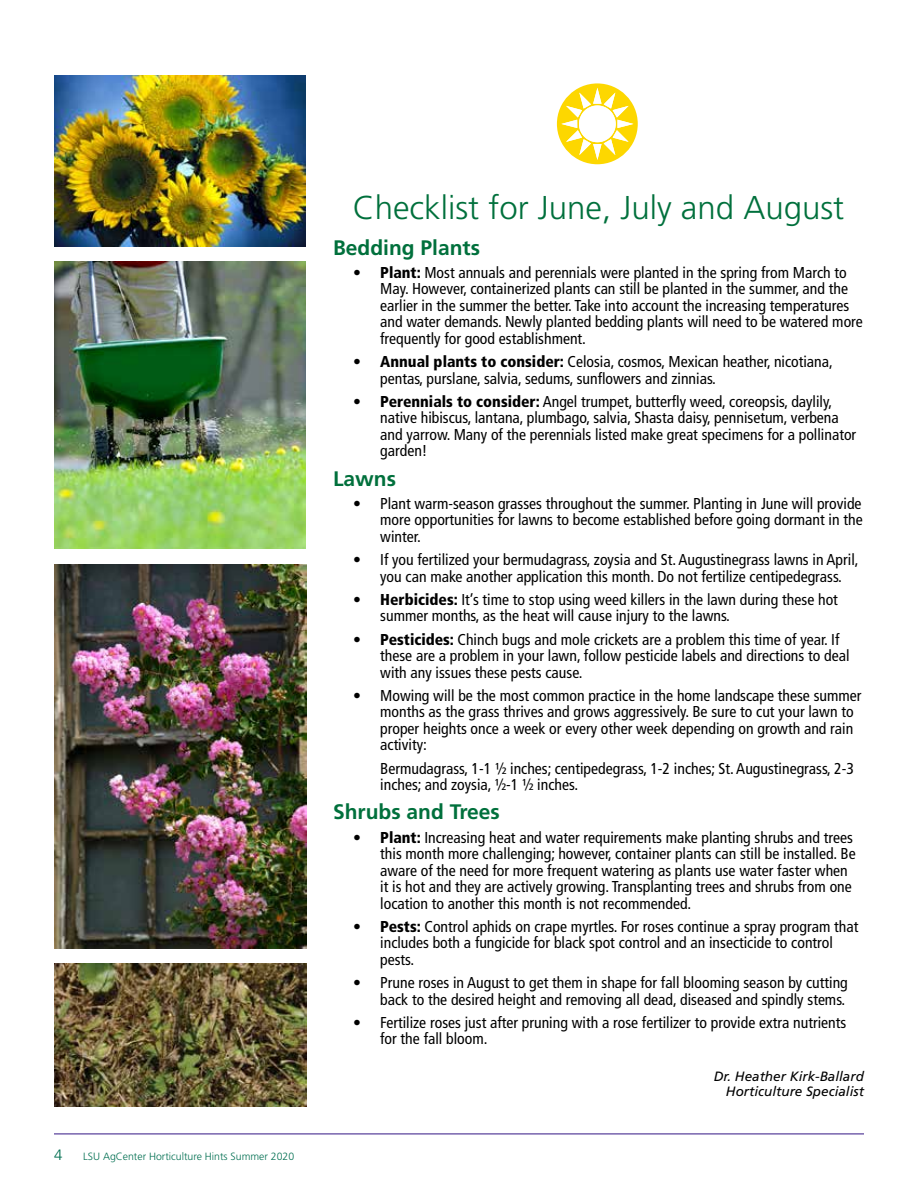
<style>
.page{position:relative;width:918px;height:1188px;background:#fff}
.page>*{position:absolute;margin:0;border:0;box-sizing:border-box;transform-origin:0 0}
.Headings_H1{font:300 33px "Frutiger LT Std";color:#00703c}
.Subhead_H2{font:700 21px "Frutiger LT Std";color:#00703c}
.Subhead_H2-2{font:condensed 15.75px/16.5px "Frutiger LT Std";color:#000}
.t1{font:300 15px "Frutiger LT Std";color:#006f51}
.author_name_P{font:italic 13.5px "Frutiger LT Std";color:#000}
.t2{font:300 10.5px "Frutiger LT Std";color:#006f51}
.s1{font-weight:900}
</style>
<div class="page">
<hr style="left:54px;top:1133px;width:810px;height:1px;background:#492f92">
<div style="left:557px;top:83px;width:81px;height:81px;background:#fdd700;border-radius:50%"></div>
<svg style="left:561px;top:88px;width:72px;height:72px"></svg>
<img style="left:54px;top:75px;width:251px;height:171px">
<img style="left:54px;top:262px;width:252px;height:287px">
<img style="left:54px;top:565px;width:253px;height:383px">
<img style="left:54px;top:963px;width:253px;height:144px">
<p class="t1" style="left:54px;top:1147px;width:10px">4</p>
<p class="t2" style="left:83px;top:1151px;width:213px">LSU AgCenter Horticulture Hints Summer 2020</p>
<h1 class="Headings_H1" style="left:353px;top:188px;width:493px">Checklist for June, July and August</h1>
<h2 class="Subhead_H2" style="left:333px;top:235px;width:149px">Bedding Plants</h2>
<h2 class="Subhead_H2-2" style="left:380px;top:264px;width:484px;text-indent:-27px"><span class="s1">• Plant:</span> Most annuals and perennials were planted in the spring from March to May. However, containerized plants can still be planted in the summer, and the earlier in the summer the better. Take into account the increasing temperatures and water demands. Newly planted bedding plants will need to be watered more frequently for good establishment.</h2>
<h2 class="Subhead_H2-2" style="left:380px;top:353px;width:454px;text-indent:-27px"><span class="s1">• Annual plants to consider:</span> Celosia, cosmos, Mexican heather, nicotiana, pentas, purslane, salvia, sedums, sunflowers and zinnias.</h2>
<h2 class="Subhead_H2-2" style="left:380px;top:393px;width:478px;text-indent:-27px"><span class="s1">• Perennials to consider:</span> Angel trumpet, butterfly weed, coreopsis, daylily, native hibiscus, lantana, plumbago, salvia, Shasta daisy, pennisetum, verbena and yarrow. Many of the perennials listed make great specimens for a pollinator garden!</h2>
<h2 class="Subhead_H2" style="left:333px;top:466px;width:64px">Lawns</h2>
<h2 class="Subhead_H2-2" style="left:380px;top:495px;width:484px;text-align:justify;text-indent:-27px">• Plant warm-season grasses throughout the summer. Planting in June will provide more opportunities for lawns to become established before going dormant in the winter.</h2>
<h2 class="Subhead_H2-2" style="left:380px;top:551px;width:480px;text-indent:-27px">• If you fertilized your bermudagrass, zoysia and St. Augustinegrass lawns in April, you can make another application this month. Do not fertilize centipedegrass.</h2>
<h2 class="Subhead_H2-2" style="left:380px;top:591px;width:459px;text-indent:-27px"><span class="s1">• Herbicides:</span> It’s time to stop using weed killers in the lawn during these hot summer months, as the heat will cause injury to the lawns.</h2>
<h2 class="Subhead_H2-2" style="left:380px;top:631px;width:471px;text-indent:-27px"><span class="s1">• Pesticides:</span> Chinch bugs and mole crickets are a problem this time of year. If these are a problem in your lawn, follow pesticide labels and directions to deal with any issues these pests cause.</h2>
<h2 class="Subhead_H2-2" style="left:380px;top:687px;width:483px;text-indent:-27px">• Mowing will be the most common practice in the home landscape these summer months as the grass thrives and grows aggressively. Be sure to cut your lawn to proper heights once a week or every other week depending on growth and rain activity:</h2>
<h2 class="Subhead_H2-2" style="left:380px;top:760px;width:475px">Bermudagrass, 1-1 ½ inches; centipedegrass, 1-2 inches; St. Augustinegrass, 2-3 inches; and zoysia, ½-1 ½ inches.</h2>
<h2 class="Subhead_H2" style="left:333px;top:800px;width:168px">Shrubs and Trees</h2>
<h2 class="Subhead_H2-2" style="left:380px;top:829px;width:477px;text-indent:-27px"><span class="s1">• Plant:</span> Increasing heat and water requirements make planting shrubs and trees this month more challenging; however, container plants can still be installed. Be aware of the need for more frequent watering as plants use water faster when it is hot and they are actively growing. Transplanting trees and shrubs from one location to another this month is not recommended.</h2>
<h2 class="Subhead_H2-2" style="left:380px;top:918px;width:480px;text-indent:-27px"><span class="s1">• Pests:</span> Control aphids on crape myrtles. For roses continue a spray program that includes both a fungicide for black spot control and an insecticide to control pests.</h2>
<h2 class="Subhead_H2-2" style="left:353px;top:974px;width:496px;text-align:right">• Prune roses in August to get them in shape for fall blooming season by cutting back to the desired height and removing all dead, diseased and spindly stems.</h2>
<h2 class="Subhead_H2-2" style="left:380px;top:1014px;width:468px;text-indent:-27px">• Fertilize roses just after pruning with a rose fertilizer to provide extra nutrients for the fall bloom.</h2>
<p class="author_name_P" style="left:714px;top:1068px;width:152px">Dr. Heather Kirk-Ballard</p>
<p class="author_name_P" style="left:726px;top:1083px;width:140px">Horticulture Specialist</p>
</div>
